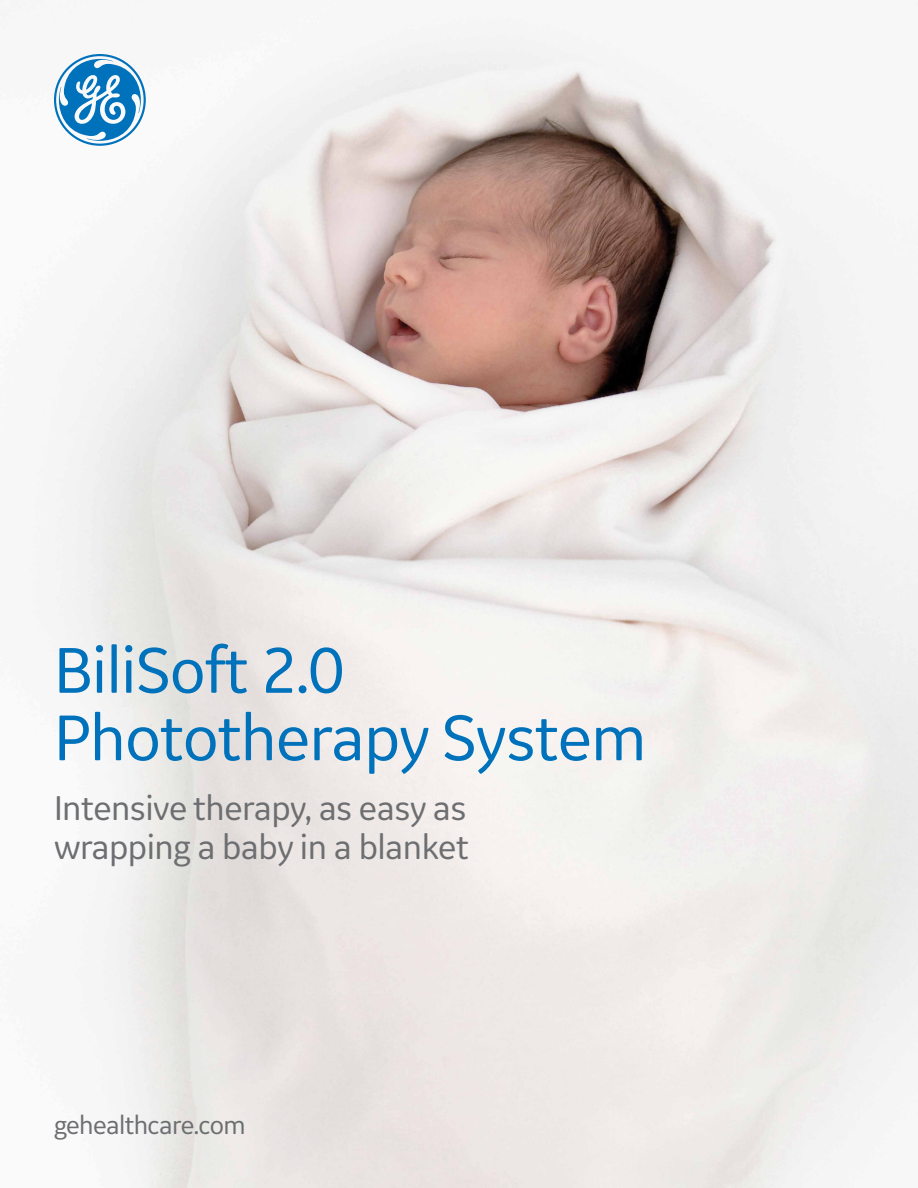
<style>
.page{position:relative;width:918px;height:1188px;background:#fff}
.page>*{position:absolute;margin:0;border:0;box-sizing:border-box;transform-origin:0 0}
.t1{font:67.5px/67.5px "GE Inspira Sans";letter-spacing:-.015em;color:#0072bc}
.t2{font:36px/39px "GE Inspira Sans";letter-spacing:-.015em;color:#6d6e71}
.t3{font:27px "GE Inspira Sans";letter-spacing:-.025em;color:#6d6e71}
</style>
<div class="page">
<img style="left:6px;top:11px;width:912px;height:1177px">
<svg style="left:54px;top:54px;width:92px;height:92px"></svg>
<h1 class="t1" style="left:54px;top:635px;width:594px">BiliSoft 2.0<br>Phototherapy System</h1>
<p class="t2" style="left:54px;top:787px;width:416px">Intensive therapy, as easy as wrapping a baby in a blanket</p>
<p class="t3" style="left:54px;top:1108px;width:193px">gehealthcare.com</p>
</div>
